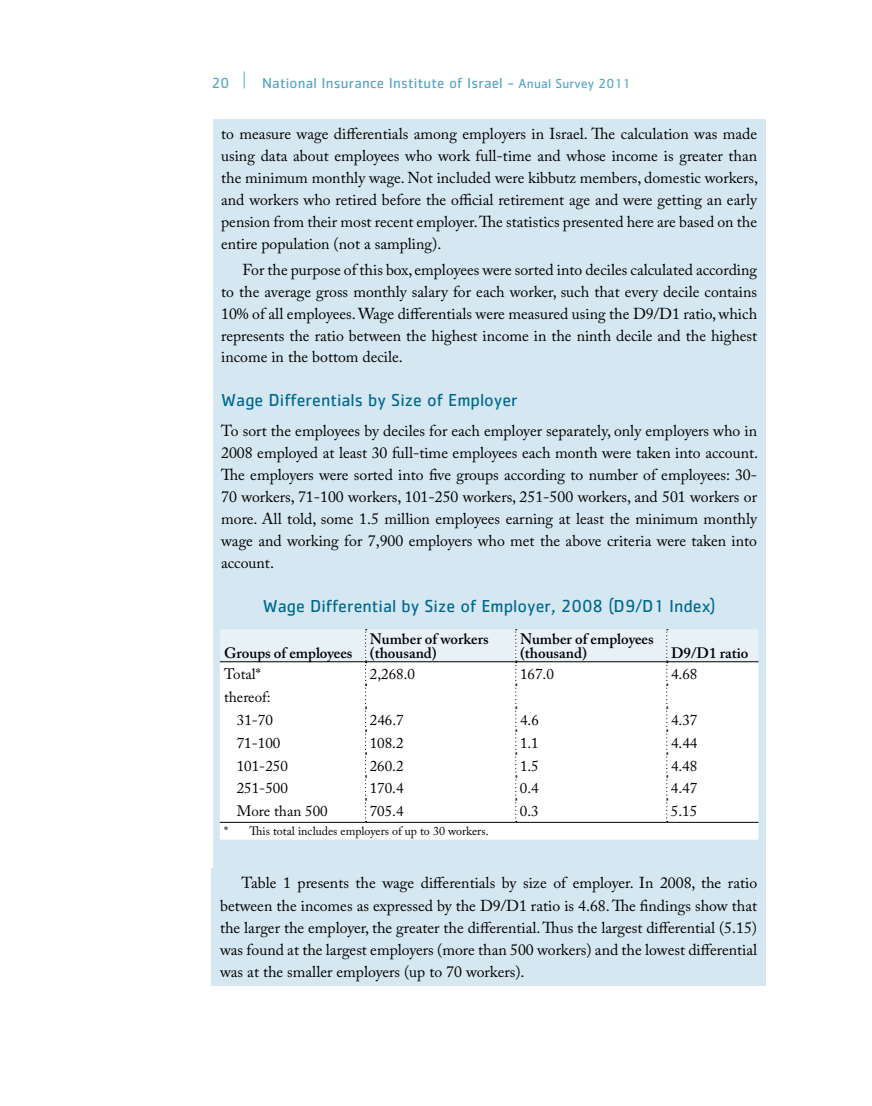
<style>
.page{position:relative;width:872px;height:1106px;background:#fff}
.page>*{position:absolute;margin:0;border:0;box-sizing:border-box;transform-origin:0 0}
.t1{font:18px "Cachet Std";color:#006991}
.t2{font:15.75px/21.9px "Adobe Caslon Pro";color:#000;text-align:justify}
.t3{font:15px/23px "Adobe Caslon Pro";color:#000;text-align:right}
.t4{font:600 15px/13.5px "Adobe Caslon Pro";color:#000}
.t5{font:15px "Cachet Std";letter-spacing:.01em;color:#57a5c4}
.t6{font:12px "Adobe Caslon Pro";color:#000}
.s1{font-size:13.5px}
</style>
<div class="page">
<svg style="left:244px;top:71px;width:1px;height:17px"></svg>
<div style="left:213px;top:575px;width:552px;height:297px;background:#d5e7f0"></div>
<div style="left:213px;top:119px;width:552px;height:461px;background:#d5e7f0"></div>
<div style="left:220px;top:823px;width:538px;height:16px;background:#fff"></div>
<svg style="left:220px;top:629px;width:538px;height:193px;background:#fafbfc"></svg>
<hr style="left:220px;top:661px;width:145px;height:1px;background:#000">
<hr style="left:365px;top:661px;width:151px;height:1px;background:#000">
<hr style="left:516px;top:661px;width:151px;height:1px;background:#000">
<hr style="left:667px;top:661px;width:91px;height:1px;background:#000">
<hr style="left:220px;top:822px;width:145px;height:1px;background:#000">
<hr style="left:365px;top:822px;width:151px;height:1px;background:#000">
<hr style="left:516px;top:822px;width:151px;height:1px;background:#000">
<hr style="left:667px;top:822px;width:91px;height:1px;background:#000">
<div style="left:212px;top:868px;width:553px;height:117px;background:#d5e7f0"></div>
<p class="t5" style="left:212px;top:74px;width:19px">20</p>
<p class="t5" style="left:262px;top:75px;width:370px">National Insurance Institute of Israel - <span class="s1">Anual Survey 2011</span></p>
<p class="t2" style="left:221px;top:123px;width:538px">to measure wage differentials among employers in Israel. The calculation was made using data about employees who work full-time and whose income is greater than the minimum monthly wage. Not included were kibbutz members, domestic workers, and workers who retired before the official retirement age and were getting an early pension from their most recent employer. The statistics presented here are based on the entire population (not a sampling).</p>
<p class="t2" style="left:221px;top:258px;width:537px;text-indent:21px">For the purpose of this box, employees were sorted into deciles calculated according to the average gross monthly salary for each worker, such that every decile contains 10% of all employees. Wage differentials were measured using the D9/D1 ratio, which represents the ratio between the highest income in the ninth decile and the highest income in the bottom decile.</p>
<p class="t1" style="left:221px;top:389px;width:298px">Wage Differentials by Size of Employer</p>
<p class="t2" style="left:221px;top:420px;width:538px">To sort the employees by deciles for each employer separately, only employers who in 2008 employed at least 30 full-time employees each month were taken into account.<br>The employers were sorted into five groups according to number of employees: 30- 70 workers, 71-100 workers, 101-250 workers, 251-500 workers, and 501 workers or more. All told, some 1.5 million employees earning at least the minimum monthly wage and working for 7,900 employers who met the above criteria were taken into account.</p>
<p class="t1" style="left:263px;top:595px;width:454px">Wage Differential by Size of Employer, 2008 (D9/D1 Index)</p>
<p class="t4" style="left:224px;top:645px;width:130px">Groups of employees</p>
<p class="t4" style="left:370px;top:632px;width:120px">Number of workers (thousand)</p>
<p class="t4" style="left:520px;top:632px;width:135px">Number of employees (thousand)</p>
<p class="t4" style="left:671px;top:645px;width:79px">D9/D1 ratio</p>
<p class="t3" style="left:224px;top:662px;width:38px">Total*</p>
<p class="t3" style="left:370px;top:662px;width:47px">2,268.0</p>
<p class="t3" style="left:520px;top:662px;width:35px">167.0</p>
<p class="t3" style="left:671px;top:662px;width:28px">4.68</p>
<p class="t3" style="left:224px;top:685px;width:50px">thereof:<br>31-70</p>
<p class="t3" style="left:370px;top:708px;width:35px">246.7</p>
<p class="t3" style="left:520px;top:708px;width:20px">4.6</p>
<p class="t3" style="left:671px;top:708px;width:28px">4.37</p>
<p class="t3" style="left:237px;top:731px;width:45px">71-100</p>
<p class="t3" style="left:370px;top:731px;width:35px">108.2</p>
<p class="t3" style="left:520px;top:731px;width:20px">1.1</p>
<p class="t3" style="left:671px;top:731px;width:28px">4.44</p>
<p class="t3" style="left:237px;top:754px;width:53px">101-250</p>
<p class="t3" style="left:370px;top:754px;width:35px">260.2</p>
<p class="t3" style="left:520px;top:754px;width:20px">1.5</p>
<p class="t3" style="left:671px;top:754px;width:28px">4.48</p>
<p class="t3" style="left:237px;top:776px;width:53px">251-500</p>
<p class="t3" style="left:370px;top:776px;width:35px">170.4</p>
<p class="t3" style="left:520px;top:776px;width:20px">0.4</p>
<p class="t3" style="left:671px;top:776px;width:28px">4.47</p>
<p class="t3" style="left:237px;top:799px;width:92px">More than 500</p>
<p class="t3" style="left:370px;top:799px;width:35px">705.4</p>
<p class="t3" style="left:520px;top:799px;width:20px">0.3</p>
<p class="t3" style="left:671px;top:799px;width:28px">5.15</p>
<p class="t6" style="left:224px;top:824px;width:266px">* This total includes employers of up to 30 workers.</p>
<p class="t2" style="left:220px;top:871px;width:538px;text-indent:21px">Table 1 presents the wage differentials by size of employer. In 2008, the ratio between the incomes as expressed by the D9/D1 ratio is 4.68. The findings show that the larger the employer, the greater the differential. Thus the largest differential (5.15) was found at the largest employers (more than 500 workers) and the lowest differential was at the smaller employers (up to 70 workers).</p>
</div>
